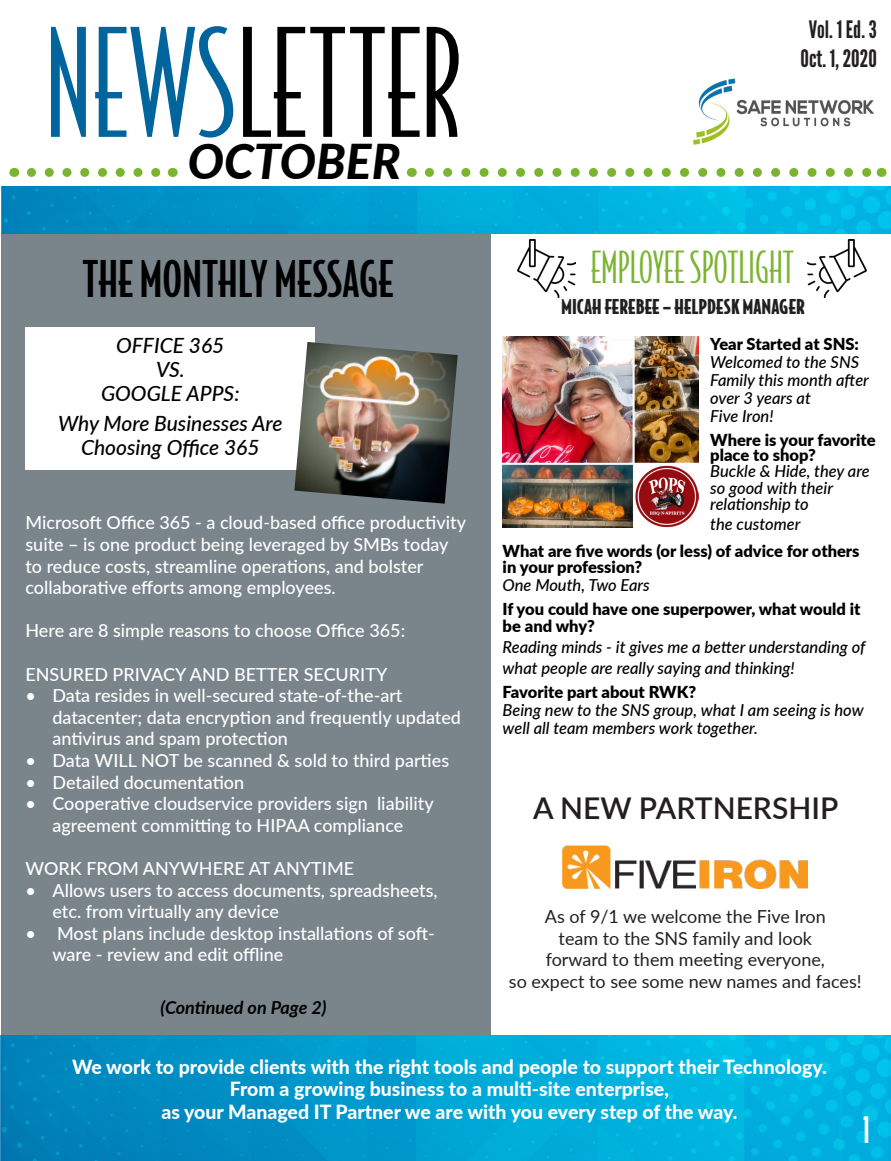
<style>
.page{position:relative;width:891px;height:1161px;background:#fff}
.page>*{position:absolute;margin:0;border:0;box-sizing:border-box;transform-origin:0 0}
.t1{font:300 142.5px "Bodega Sans";color:#000}
.t2{font:500 48px "Bodega Sans";color:#000}
.t3{font:italic 800 48px "Lato";color:#000}
.t4{font:300 42px "Bodega Sans";color:#7bb431}
.t5{font:500 34.5px "Bodega Sans";color:#fff}
.t6{font:600 30px "Lato";color:#231f20}
.t7{font:24px "League Gothic";color:#231f20}
.t8{font:italic 500 21px/24px "Lato";color:#000;text-align:center}
.t9{font:800 19.5px "Lato";color:#fff}
.t10{font:900 19.5px "Bodega Sans";color:#231f20}
.t11{font:500 18px/21.6px "Lato";color:#fff}
.t12{font:18px "Lato";color:#231f20}
.t13{font:italic 700 18px "Lato";color:#000}
.t14{font:italic 500 16.5px/18px "Lato";color:#000}
.t15{font:900 16.5px/16.5px "Lato";color:#000}
.s1{color:#00649d}
</style>
<div class="page">
<img style="left:1px;top:1035px;width:890px;height:126px">
<div style="left:1px;top:233px;width:489px;height:802px;background:#79858b"></div>
<img style="left:517px;top:239px;width:59px;height:59px">
<img style="left:808px;top:239px;width:58px;height:59px">
<svg style="left:429px;top:168px;width:443px;height:9px"></svg>
<svg style="left:31px;top:168px;width:130px;height:9px"></svg>
<img style="left:693px;top:78px;width:181px;height:67px">
<img style="left:1px;top:187px;width:890px;height:46px">
<div style="left:25px;top:327px;width:290px;height:143px;background:#fff"></div>
<img style="left:294px;top:342px;width:164px;height:162px">
<img style="left:503px;top:336px;width:195px;height:192px">
<img style="left:563px;top:845px;width:245px;height:44px">
<p class="t1" style="left:45px;top:0;width:418px"><span class="s1">NEWS</span>LETTER</p>
<p class="t7" style="left:809px;top:16px;width:70px">Vol. 1 Ed. 3</p>
<p class="t7" style="left:801px;top:44px;width:78px">Oct. 1, 2020</p>
<p class="t3" style="left:188px;top:126px;width:214px">OCTOBER</p>
<p class="t2" style="left:83px;top:250px;width:312px">THE MONTHLY MESSAGE</p>
<p class="t8" style="left:116px;top:333px;width:110px">OFFICE 365</p>
<p class="t8" style="left:156px;top:357px;width:30px">VS.</p>
<p class="t8" style="left:101px;top:381px;width:140px">GOOGLE APPS:</p>
<p class="t8" style="left:58px;top:411px;width:226px">Why More Businesses Are<br>Choosing Office 365</p>
<p class="t11" style="left:25px;top:511px;width:442px">Microsoft Office 365 - a cloud-based office productivity suite – is one product being leveraged by SMBs today to reduce costs, streamline operations, and bolster</p>
<p class="t11" style="left:25px;top:576px;width:312px">collaborative efforts among employees.</p>
<p class="t11" style="left:25px;top:619px;width:381px">Here are 8 simple reasons to choose Office 365:</p>
<p class="t11" style="left:25px;top:662px;width:363px">ENSURED PRIVACY AND BETTER SECURITY</p>
<p class="t11" style="left:52px;top:684px;width:410px;text-indent:-27px">• Data resides in well-secured state-of-the-art datacenter; data encryption and frequently updated antivirus and spam protection</p>
<p class="t11" style="left:25px;top:749px;width:425px">• Data WILL NOT be scanned &amp; sold to third parties</p>
<p class="t11" style="left:25px;top:770px;width:220px">• Detailed documentation</p>
<p class="t11" style="left:25px;top:792px;width:410px;text-align:center">• Cooperative cloudservice providers sign liability agreement committing to HIPAA compliance</p>
<p class="t11" style="left:25px;top:857px;width:330px">WORK FROM ANYWHERE AT ANYTIME</p>
<p class="t11" style="left:52px;top:878px;width:387px;text-indent:-27px">• Allows users to access documents, spreadsheets, etc. from virtually any device</p>
<p class="t11" style="left:52px;top:922px;width:384px;text-indent:-27px">• Most plans include desktop installations of soft&shy;ware - review and edit offline</p>
<p class="t13" style="left:161px;top:994px;width:168px">(Continued on Page 2)</p>
<p class="t4" style="left:591px;top:243px;width:204px">EMPLOYEE SPOTLIGHT</p>
<p class="t10" style="left:561px;top:293px;width:245px">MICAH FEREBEE – HELPDESK MANAGER</p>
<p class="t15" style="left:710px;top:335px;width:150px">Year Started at SNS:</p>
<p class="t14" style="left:710px;top:352px;width:160px">Welcomed to the SNS<br>Family this month after over 3 years at</p>
<p class="t14" style="left:710px;top:406px;width:65px">Five Iron!</p>
<p class="t15" style="left:710px;top:431px;width:167px;line-height:15px">Where is your favorite place to shop?</p>
<p class="t14" style="left:710px;top:462px;width:161px;line-height:16.5px">Buckle &amp; Hide, they are so good with their</p>
<p class="t14" style="left:710px;top:495px;width:100px">relationship to</p>
<p class="t14" style="left:710px;top:514px;width:92px">the customer</p>
<p class="t15" style="left:503px;top:542px;width:358px">What are five words (or less) of advice for others in your profession?</p>
<p class="t14" style="left:503px;top:576px;width:149px">One Mouth, Two Ears</p>
<p class="t15" style="left:503px;top:600px;width:359px">If you could have one superpower, what would it be and why?</p>
<p class="t14" style="left:503px;top:636px;width:364px;line-height:21px">Reading minds - it gives me a better understanding of what people are really saying and thinking!</p>
<p class="t15" style="left:503px;top:683px;width:195px">Favorite part about RWK?</p>
<p class="t14" style="left:503px;top:700px;width:363px">Being new to the SNS group, what I am seeing is how well all team members work together.</p>
<p class="t6" style="left:533px;top:786px;width:307px">A NEW PARTNERSHIP</p>
<p class="t12" style="left:545px;top:904px;width:283px">As of 9/1 we welcome the Five Iron</p>
<p class="t12" style="left:559px;top:925px;width:255px">team to the SNS family and look</p>
<p class="t12" style="left:546px;top:947px;width:281px">forward to them meeting everyone,</p>
<p class="t12" style="left:509px;top:969px;width:354px">so expect to see some new names and faces!</p>
<p class="t9" style="left:72px;top:1052px;width:756px">We work to provide clients with the right tools and people to support their Technology.</p>
<p class="t9" style="left:230px;top:1075px;width:441px">From a growing business to a multi-site enterprise,</p>
<p class="t9" style="left:161px;top:1097px;width:578px">as your Managed IT Partner we are with you every step of the way.</p>
<p class="t5" style="left:863px;top:1110px;width:9px">1</p>
</div>
